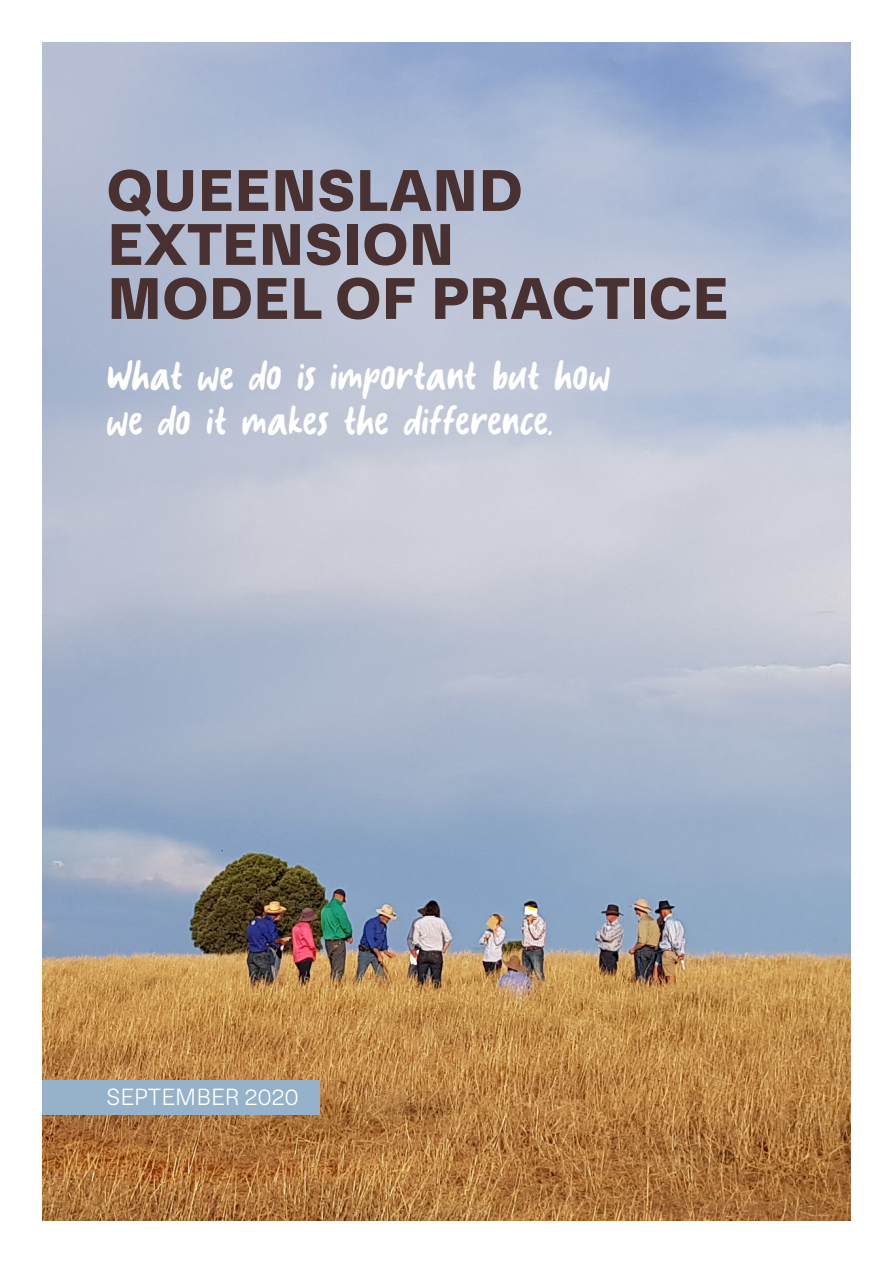
<style>
.page{position:relative;width:893px;height:1263px;background:#fff}
.page>*{position:absolute;margin:0;border:0;box-sizing:border-box;transform-origin:0 0}
.t1{font:900 60px/54px "RNS Physis";letter-spacing:-.005em;color:#483130}
.t2{font:42px/45px "Sookie";color:#fff}
.t3{font:300 24px "RNS Physis";letter-spacing:-.01em;color:#fff}
</style>
<div class="page">
<img style="left:43px;top:43px;width:807px;height:1177px">
<div style="left:43px;top:1080px;width:277px;height:34px;background:#96b2cb"></div>
<h1 class="t1" style="left:107px;top:162px;width:624px">QUEENSLAND<br>EXTENSION<br>MODEL OF PRACTICE</h1>
<p class="t2" style="left:106px;top:353px;width:512px">What we do is important but how we do it makes the difference.</p>
<p class="t3" style="left:106px;top:1083px;width:194px">SEPTEMBER 2020</p>
</div>
